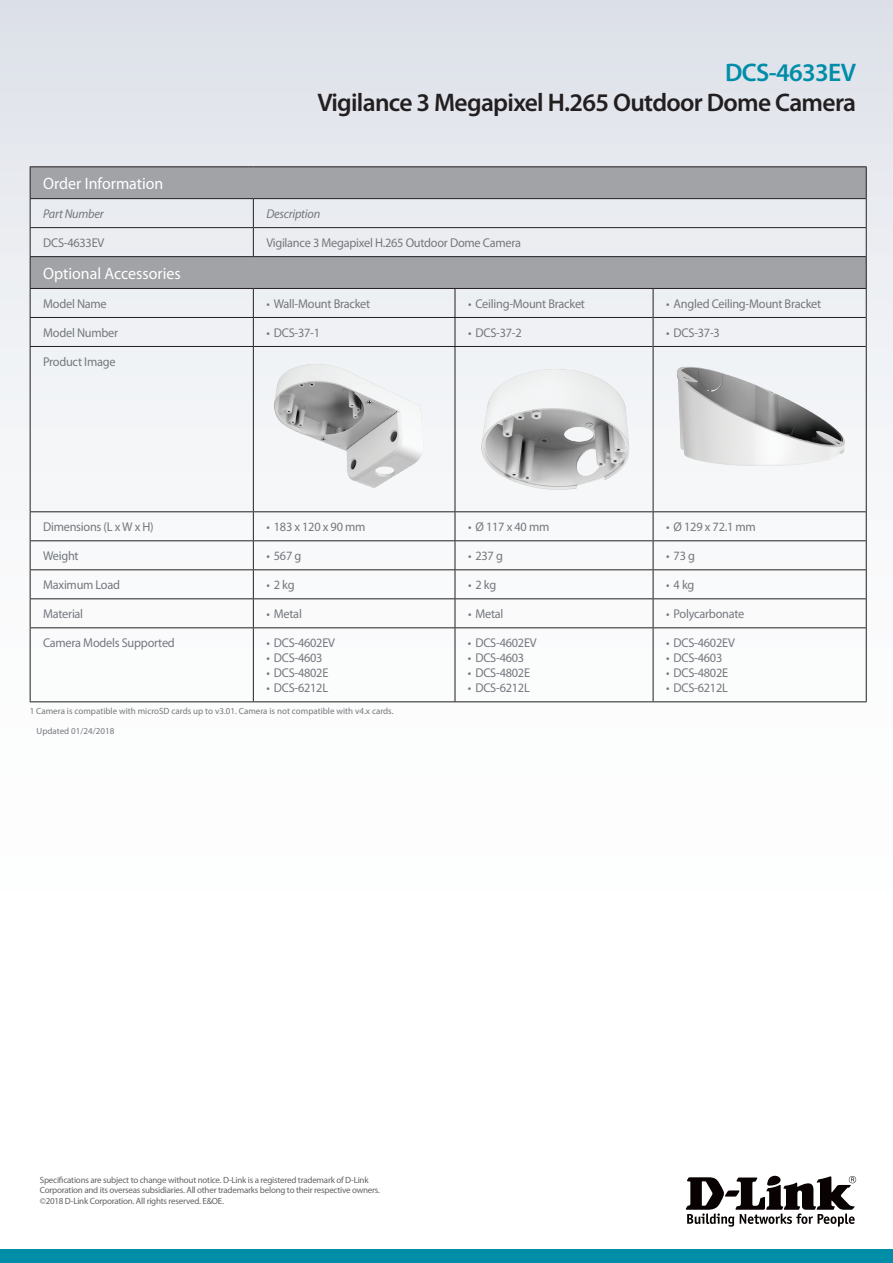
<style>
.page{position:relative;width:893px;height:1263px;background:#fff}
.page>*{position:absolute;margin:0;border:0;box-sizing:border-box;transform-origin:0 0}
.t1{font:600 25.5px "Myriad Pro";letter-spacing:-.025em;color:#231f20}
.t2{font:600 25.5px "Myriad Pro";letter-spacing:-.025em;color:#008da8}
.t3{font:16.5px "Myriad Pro";color:#fff}
.t4{font:12.75px "Myriad Pro";letter-spacing:-.02em;color:#74787d}
.t5{font:italic 12.75px "Myriad Pro";letter-spacing:-.02em;color:#74787d}
.t6{font:9px/10.8px "Myriad Pro";letter-spacing:-.025em;color:#636366}
.t7{font:9px/19.5px "Myriad Pro";color:#74787d}
</style>
<div class="page">
<div style="left:0;top:0;width:893px;height:1084px;background:linear-gradient(to bottom,#e2e5eb,#fff)"></div>
<div style="left:0;top:1249px;width:893px;height:14px;background:#008da8"></div>
<svg style="left:686px;top:1176px;width:170px;height:51px"></svg>
<svg style="left:31px;top:167px;width:835px;height:121px;background:#c2c4c8"></svg>
<hr style="left:866px;top:167px;width:1px;height:31px;background:#231f20">
<hr style="left:866px;top:257px;width:1px;height:31px;background:#231f20">
<hr style="left:455px;top:317px;width:198px;height:1px;background:#231f20">
<hr style="left:653px;top:317px;width:213px;height:1px;background:#231f20">
<hr style="left:455px;top:346px;width:198px;height:1px;background:#231f20">
<hr style="left:653px;top:346px;width:213px;height:1px;background:#231f20">
<hr style="left:455px;top:511px;width:198px;height:1px;background:#231f20">
<hr style="left:653px;top:511px;width:213px;height:1px;background:#231f20">
<hr style="left:455px;top:540px;width:198px;height:1px;background:#231f20">
<hr style="left:653px;top:540px;width:213px;height:1px;background:#231f20">
<hr style="left:455px;top:569px;width:198px;height:1px;background:#231f20">
<hr style="left:653px;top:569px;width:213px;height:1px;background:#231f20">
<hr style="left:455px;top:598px;width:198px;height:1px;background:#231f20">
<hr style="left:653px;top:598px;width:213px;height:1px;background:#231f20">
<hr style="left:455px;top:627px;width:198px;height:1px;background:#231f20">
<hr style="left:653px;top:627px;width:213px;height:1px;background:#231f20">
<hr style="left:30px;top:166px;width:223px;height:1px;background:#231f20">
<hr style="left:30px;top:167px;width:1px;height:31px;background:#231f20">
<hr style="left:253px;top:166px;width:202px;height:1px;background:#231f20">
<hr style="left:455px;top:166px;width:198px;height:1px;background:#231f20">
<hr style="left:653px;top:166px;width:214px;height:1px;background:#231f20">
<hr style="left:30px;top:257px;width:1px;height:31px;background:#231f20">
<hr style="left:30px;top:227px;width:223px;height:1px;background:#231f20">
<hr style="left:653px;top:288px;width:214px;height:1px;background:#231f20">
<hr style="left:653px;top:701px;width:214px;height:1px;background:#231f20">
<svg style="left:866px;top:289px;width:1px;height:57px"></svg>
<hr style="left:866px;top:346px;width:1px;height:166px;background:#231f20">
<svg style="left:866px;top:512px;width:1px;height:116px"></svg>
<hr style="left:866px;top:628px;width:1px;height:73px;background:#231f20">
<hr style="left:455px;top:288px;width:198px;height:1px;background:#231f20">
<hr style="left:455px;top:701px;width:198px;height:1px;background:#231f20">
<svg style="left:653px;top:289px;width:1px;height:57px"></svg>
<hr style="left:653px;top:346px;width:1px;height:166px;background:#231f20">
<svg style="left:653px;top:512px;width:1px;height:116px"></svg>
<hr style="left:653px;top:628px;width:1px;height:73px;background:#231f20">
<hr style="left:253px;top:288px;width:202px;height:1px;background:#231f20">
<hr style="left:253px;top:701px;width:202px;height:1px;background:#231f20">
<svg style="left:455px;top:289px;width:1px;height:57px"></svg>
<hr style="left:455px;top:347px;width:1px;height:164px;background:#231f20">
<svg style="left:455px;top:512px;width:1px;height:115px"></svg>
<hr style="left:455px;top:628px;width:1px;height:73px;background:#231f20">
<hr style="left:30px;top:288px;width:223px;height:1px;background:#231f20">
<svg style="left:30px;top:289px;width:1px;height:57px"></svg>
<svg style="left:253px;top:289px;width:1px;height:57px"></svg>
<hr style="left:30px;top:347px;width:1px;height:164px;background:#231f20">
<hr style="left:253px;top:347px;width:1px;height:164px;background:#231f20">
<svg style="left:30px;top:512px;width:1px;height:115px"></svg>
<svg style="left:253px;top:512px;width:1px;height:115px"></svg>
<hr style="left:30px;top:628px;width:1px;height:73px;background:#231f20">
<hr style="left:253px;top:628px;width:1px;height:73px;background:#231f20">
<hr style="left:30px;top:701px;width:223px;height:1px;background:#231f20">
<hr style="left:30px;top:198px;width:223px;height:1px;background:#231f20">
<hr style="left:30px;top:256px;width:223px;height:1px;background:#231f20">
<svg style="left:30px;top:199px;width:1px;height:57px"></svg>
<hr style="left:253px;top:198px;width:202px;height:1px;background:#231f20">
<hr style="left:455px;top:198px;width:198px;height:1px;background:#231f20">
<hr style="left:653px;top:198px;width:214px;height:1px;background:#231f20">
<hr style="left:253px;top:227px;width:202px;height:1px;background:#231f20">
<svg style="left:253px;top:199px;width:1px;height:57px"></svg>
<hr style="left:455px;top:227px;width:198px;height:1px;background:#231f20">
<hr style="left:653px;top:227px;width:214px;height:1px;background:#231f20">
<svg style="left:866px;top:199px;width:1px;height:57px"></svg>
<hr style="left:253px;top:256px;width:202px;height:1px;background:#231f20">
<hr style="left:455px;top:256px;width:198px;height:1px;background:#231f20">
<hr style="left:653px;top:256px;width:214px;height:1px;background:#231f20">
<hr style="left:30px;top:317px;width:223px;height:1px;background:#231f20">
<hr style="left:30px;top:346px;width:223px;height:1px;background:#231f20">
<hr style="left:30px;top:511px;width:223px;height:1px;background:#231f20">
<hr style="left:30px;top:540px;width:223px;height:1px;background:#231f20">
<hr style="left:30px;top:569px;width:223px;height:1px;background:#231f20">
<hr style="left:30px;top:598px;width:223px;height:1px;background:#231f20">
<hr style="left:30px;top:627px;width:223px;height:1px;background:#231f20">
<hr style="left:253px;top:317px;width:202px;height:1px;background:#231f20">
<hr style="left:253px;top:346px;width:202px;height:1px;background:#231f20">
<hr style="left:253px;top:511px;width:202px;height:1px;background:#231f20">
<hr style="left:253px;top:540px;width:202px;height:1px;background:#231f20">
<hr style="left:253px;top:569px;width:202px;height:1px;background:#231f20">
<hr style="left:253px;top:598px;width:202px;height:1px;background:#231f20">
<hr style="left:253px;top:627px;width:202px;height:1px;background:#231f20">
<img style="left:266px;top:356px;width:165px;height:140px">
<img style="left:468px;top:356px;width:173px;height:146px">
<img style="left:666px;top:356px;width:189px;height:121px">
<h1 class="t2" style="left:725px;top:56px;width:133px">DCS-4633EV</h1>
<h1 class="t1" style="left:317px;top:86px;width:540px">Vigilance 3 Megapixel H.265 Outdoor Dome Camera</h1>
<p class="t3" style="left:43px;top:173px;width:122px">Order Information</p>
<p class="t5" style="left:43px;top:206px;width:62px">Part Number</p>
<p class="t5" style="left:266px;top:206px;width:55px">Description</p>
<p class="t4" style="left:43px;top:235px;width:63px">DCS-4633EV</p>
<p class="t4" style="left:266px;top:235px;width:256px">Vigilance 3 Megapixel H.265 Outdoor Dome Camera</p>
<p class="t3" style="left:43px;top:263px;width:139px">Optional Accessories</p>
<p class="t4" style="left:43px;top:296px;width:65px">Model Name</p>
<p class="t4" style="left:266px;top:296px;width:105px">• Wall-Mount Bracket</p>
<p class="t4" style="left:468px;top:296px;width:118px">• Ceiling-Mount Bracket</p>
<p class="t4" style="left:666px;top:296px;width:157px">• Angled Ceiling-Mount Bracket</p>
<p class="t4" style="left:43px;top:325px;width:76px">Model Number</p>
<p class="t4" style="left:266px;top:325px;width:55px">• DCS-37-1</p>
<p class="t4" style="left:468px;top:325px;width:55px">• DCS-37-2</p>
<p class="t4" style="left:666px;top:325px;width:55px">• DCS-37-3</p>
<p class="t4" style="left:43px;top:354px;width:74px">Product Image</p>
<p class="t4" style="left:43px;top:519px;width:112px">Dimensions (L x W x H)</p>
<p class="t4" style="left:266px;top:519px;width:101px">• 183 x 120 x 90 mm</p>
<p class="t4" style="left:468px;top:519px;width:83px">• Ø 117 x 40 mm</p>
<p class="t4" style="left:666px;top:519px;width:91px">• Ø 129 x 72.1 mm</p>
<p class="t4" style="left:43px;top:548px;width:37px">Weight</p>
<p class="t4" style="left:266px;top:548px;width:36px">• 567 g</p>
<p class="t4" style="left:468px;top:548px;width:36px">• 237 g</p>
<p class="t4" style="left:666px;top:548px;width:30px">• 73 g</p>
<p class="t4" style="left:43px;top:577px;width:78px">Maximum Load</p>
<p class="t4" style="left:266px;top:577px;width:30px">• 2 kg</p>
<p class="t4" style="left:468px;top:577px;width:30px">• 2 kg</p>
<p class="t4" style="left:666px;top:577px;width:30px">• 4 kg</p>
<p class="t4" style="left:43px;top:606px;width:42px">Material</p>
<p class="t4" style="left:266px;top:606px;width:37px">• Metal</p>
<p class="t4" style="left:468px;top:606px;width:37px">• Metal</p>
<p class="t4" style="left:666px;top:606px;width:80px">• Polycarbonate</p>
<p class="t4" style="left:43px;top:635px;width:133px">Camera Models Supported</p>
<p class="t4" style="left:266px;top:635px;width:70px">• DCS-4602EV</p>
<p class="t4" style="left:266px;top:650px;width:58px">• DCS-4603</p>
<p class="t4" style="left:266px;top:665px;width:64px">• DCS-4802E</p>
<p class="t4" style="left:266px;top:680px;width:63px">• DCS-6212L</p>
<p class="t4" style="left:666px;top:635px;width:70px">• DCS-4602EV</p>
<p class="t4" style="left:666px;top:650px;width:58px">• DCS-4603</p>
<p class="t4" style="left:666px;top:665px;width:64px">• DCS-4802E</p>
<p class="t4" style="left:666px;top:680px;width:63px">• DCS-6212L</p>
<p class="t4" style="left:468px;top:635px;width:70px">• DCS-4602EV</p>
<p class="t4" style="left:468px;top:650px;width:58px">• DCS-4603</p>
<p class="t4" style="left:468px;top:665px;width:64px">• DCS-4802E</p>
<p class="t4" style="left:468px;top:680px;width:63px">• DCS-6212L</p>
<p class="t7" style="left:37px;top:701px;width:359px;text-indent:-7px">1 Camera is compatible with microSD cards up to v3.01. Camera is not compatible with v4.x cards.<br>Updated 01/24/2018</p>
<p class="t6" style="left:40px;top:1174px;width:342px">Specifications are subject to change without notice. D-Link is a registered trademark of D-Link<br>Corporation and its overseas subsidiaries. All other trademarks belong to their respective owners. ©2018 D-Link Corporation. All rights reserved. E&amp;OE.</p>
</div>
